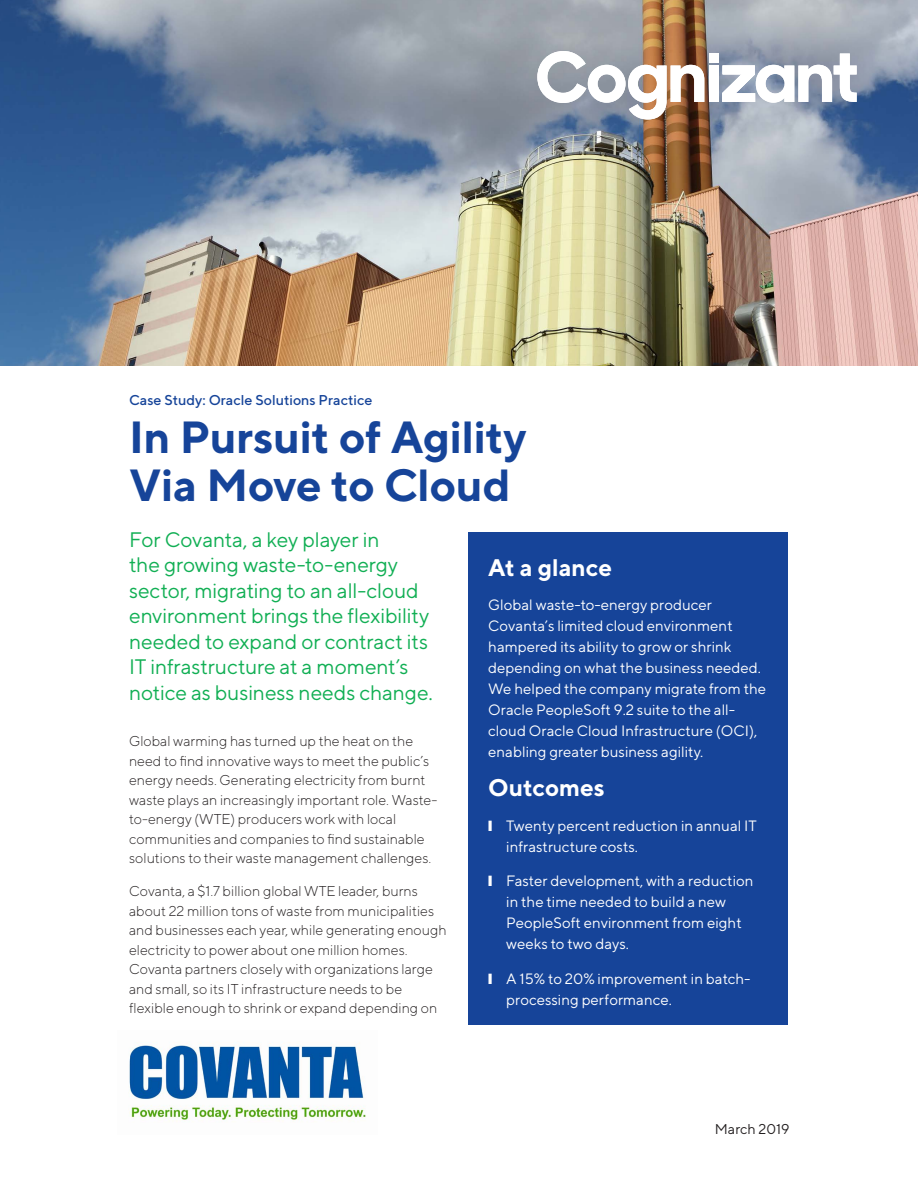
<style>
.page{position:relative;width:918px;height:1188px;background:#fff}
.page>*{position:absolute;margin:0;border:0;box-sizing:border-box;transform-origin:0 0}
.Title_30_32{font:700 45px/48px "TT Norms";letter-spacing:-.01em;color:#164499}
.At_a_Glance_headings{font:700 24px "TT Norms";color:#fff}
.Deck_14_17{font:21px/25.5px "TT Norms";letter-spacing:-.005em;color:#11af54}
.At_a_Glance_body_10{font:15px/21px "TT Norms";color:#fff}
.Body_9_5_13{font:300 14.25px/19.5px "TT Norms";color:#231f20}
.Industry_kicker_9_5{font:500 14.25px "TT Norms";color:#164499}
.Cognizant_20-20_date{font:14.25px "TT Norms";color:#231f20}
</style>
<div class="page">
<img style="left:0;top:0;width:918px;height:366px">
<div style="left:468px;top:532px;width:320px;height:493px;background:#164499"></div>
<div style="left:709px;top:54px;width:10px;height:9px;background:#fff"></div>
<div style="left:709px;top:66px;width:10px;height:36px;background:#fff"></div>
<svg style="left:537px;top:51px;width:167px;height:69px"></svg>
<svg style="left:722px;top:54px;width:135px;height:49px"></svg>
<img style="left:129px;top:1042px;width:237px;height:78px">
<p class="Industry_kicker_9_5" style="left:129px;top:391px;width:245px">Case Study: Oracle Solutions Practice</p>
<p class="Title_30_32" style="left:129px;top:412px;width:399px">In Pursuit of Agility<br>Via Move to Cloud</p>
<p class="Deck_14_17" style="left:129px;top:526px;width:305px">For Covanta, a key player in<br>the growing waste-to-energy sector, migrating to an all-cloud environment brings the flexibility needed to expand or contract its<br>IT infrastructure at a moment’s notice as business needs change.</p>
<p class="Body_9_5_13" style="left:129px;top:731px;width:310px">Global warming has turned up the heat on the need to find innovative ways to meet the public’s energy needs. Generating electricity from burnt waste plays an increasingly important role. Waste&shy;to-energy (WTE) producers work with local communities and companies to find sustainable solutions to their waste management challenges.</p>
<p class="Body_9_5_13" style="left:129px;top:881px;width:319px">Covanta, a $1.7 billion global WTE leader, burns about 22 million tons of waste from municipalities and businesses each year, while generating enough electricity to power about one million homes.<br>Covanta partners closely with organizations large and small, so its IT infrastructure needs to be flexible enough to shrink or expand depending on</p>
<p class="At_a_Glance_headings" style="left:488px;top:552px;width:125px">At a glance</p>
<p class="At_a_Glance_body_10" style="left:488px;top:594px;width:279px">Global waste-to-energy producer Covanta’s limited cloud environment hampered its ability to grow or shrink depending on what the business needed.<br>We helped the company migrate from the Oracle PeopleSoft 9.2 suite to the all&shy;cloud Oracle Cloud Infrastructure (OCI), enabling greater business agility.</p>
<p class="At_a_Glance_headings" style="left:488px;top:773px;width:118px">Outcomes</p>
<p class="At_a_Glance_body_10" style="left:506px;top:815px;width:252px;text-indent:-18px">❙ Twenty percent reduction in annual IT infrastructure costs.</p>
<p class="At_a_Glance_body_10" style="left:506px;top:870px;width:249px;text-indent:-18px">❙ Faster development, with a reduction in the time needed to build a new<br>PeopleSoft environment from eight weeks to two days.</p>
<p class="At_a_Glance_body_10" style="left:506px;top:968px;width:246px;text-indent:-18px">❙ A 15% to 20% improvement in batch&shy;processing performance.</p>
<p class="Cognizant_20-20_date" style="left:715px;top:1120px;width:76px">March 2019</p>
</div>
